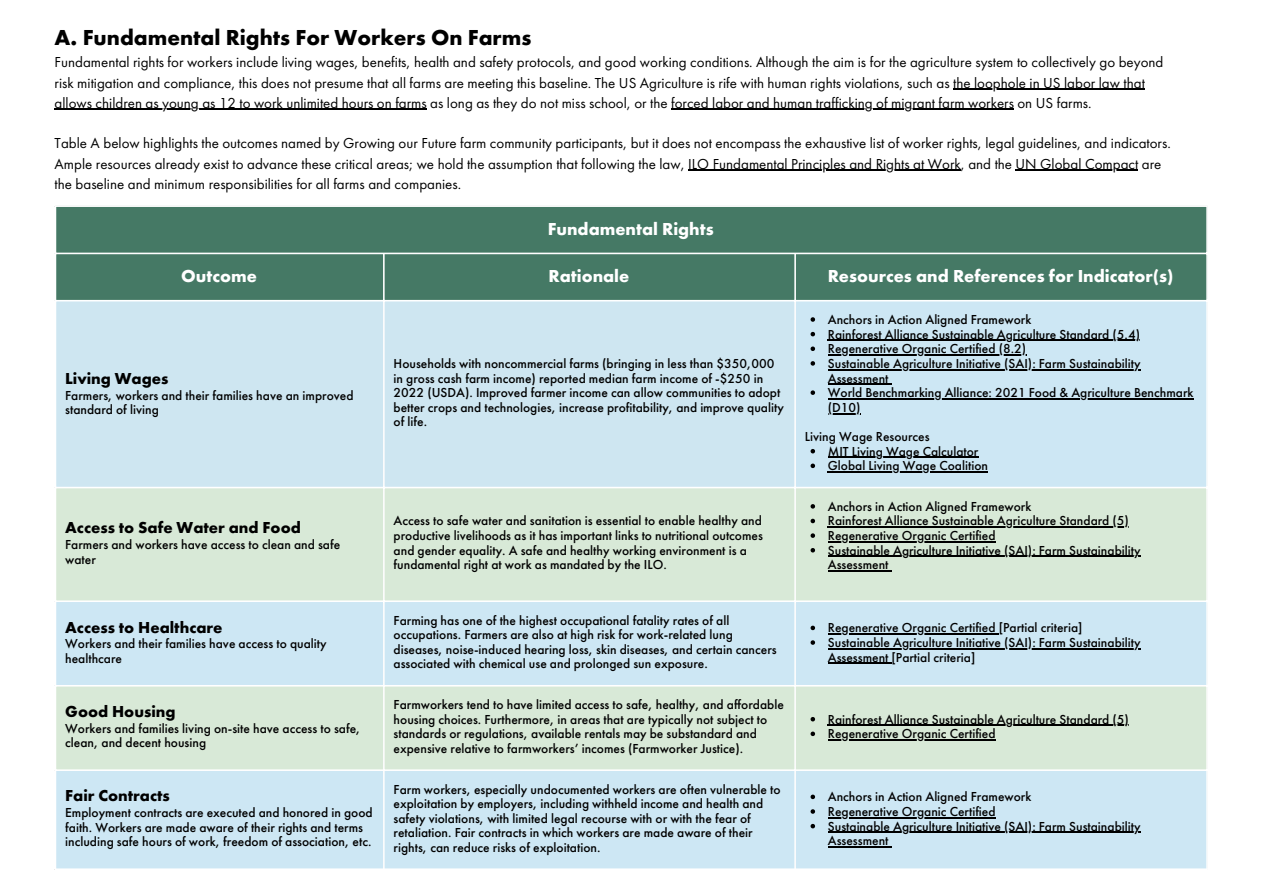
<style>
.page{position:relative;width:1263px;height:894px;background:#fff}
.page>*{position:absolute;margin:0;border:0;box-sizing:border-box;transform-origin:0 0}
.t1{font:700 22.5px "Futura PT";color:#000}
.t2{font:700 18px "Futura PT";color:#fff}
.t3{font:700 16.5px "Futura PT";color:#000}
.t4{font:15px/20.2px "Futura PT";color:#000}
.t5{font:500 13.5px/14.5px "Futura PT";color:#000}
</style>
<div class="page">
<div style="left:56px;top:207px;width:1150px;height:93px;background:#457965"></div>
<div style="left:56px;top:301px;width:1150px;height:567px;background:#cde7f4"></div>
<svg style="left:56px;top:488px;width:1150px;height:281px;background:#d3e7de"></svg>
<svg style="left:811px;top:317px;width:4px;height:4px"></svg>
<svg style="left:811px;top:332px;width:4px;height:4px"></svg>
<hr style="left:828px;top:339px;width:312px;height:2px;background:#000">
<svg style="left:811px;top:346px;width:4px;height:5px"></svg>
<hr style="left:828px;top:354px;width:198px;height:1px;background:#000">
<svg style="left:811px;top:361px;width:4px;height:4px"></svg>
<hr style="left:828px;top:369px;width:312px;height:1px;background:#000">
<hr style="left:828px;top:383px;width:60px;height:1px;background:#000">
<svg style="left:811px;top:390px;width:4px;height:5px"></svg>
<hr style="left:828px;top:398px;width:365px;height:1px;background:#000">
<hr style="left:828px;top:413px;width:33px;height:1px;background:#000">
<svg style="left:811px;top:449px;width:4px;height:4px"></svg>
<hr style="left:828px;top:456px;width:150px;height:2px;background:#000">
<svg style="left:811px;top:463px;width:4px;height:5px"></svg>
<hr style="left:828px;top:471px;width:160px;height:1px;background:#000">
<svg style="left:811px;top:504px;width:4px;height:4px"></svg>
<svg style="left:811px;top:518px;width:4px;height:5px"></svg>
<hr style="left:828px;top:526px;width:301px;height:1px;background:#000">
<svg style="left:811px;top:533px;width:4px;height:4px"></svg>
<hr style="left:828px;top:541px;width:168px;height:1px;background:#000">
<svg style="left:811px;top:548px;width:4px;height:4px"></svg>
<hr style="left:828px;top:555px;width:312px;height:2px;background:#000">
<hr style="left:828px;top:570px;width:60px;height:1px;background:#000">
<svg style="left:811px;top:625px;width:4px;height:5px"></svg>
<hr style="left:828px;top:633px;width:171px;height:1px;background:#000">
<svg style="left:811px;top:640px;width:4px;height:4px"></svg>
<hr style="left:828px;top:648px;width:312px;height:1px;background:#000">
<hr style="left:828px;top:662px;width:64px;height:1px;background:#000">
<svg style="left:811px;top:716px;width:4px;height:5px"></svg>
<hr style="left:828px;top:724px;width:301px;height:1px;background:#000">
<svg style="left:811px;top:731px;width:4px;height:4px"></svg>
<hr style="left:828px;top:739px;width:168px;height:1px;background:#000">
<svg style="left:811px;top:794px;width:4px;height:4px"></svg>
<svg style="left:811px;top:809px;width:4px;height:4px"></svg>
<hr style="left:828px;top:816px;width:168px;height:2px;background:#000">
<svg style="left:811px;top:823px;width:4px;height:5px"></svg>
<hr style="left:828px;top:831px;width:312px;height:1px;background:#000">
<hr style="left:828px;top:846px;width:60px;height:1px;background:#000">
<hr style="left:383px;top:254px;width:2px;height:614px;background:#fff">
<hr style="left:794px;top:254px;width:2px;height:614px;background:#fff">
<hr style="left:55px;top:252px;width:1153px;height:2px;background:#fff">
<hr style="left:55px;top:486px;width:1153px;height:2px;background:#fff">
<hr style="left:55px;top:600px;width:1153px;height:2px;background:#fff">
<hr style="left:55px;top:684px;width:1153px;height:2px;background:#fff">
<hr style="left:55px;top:769px;width:1153px;height:1px;background:#fff">
<hr style="left:953px;top:89px;width:192px;height:1px;background:#000">
<hr style="left:55px;top:109px;width:372px;height:1px;background:#000">
<hr style="left:671px;top:109px;width:343px;height:1px;background:#000">
<hr style="left:688px;top:170px;width:273px;height:1px;background:#000">
<hr style="left:1016px;top:170px;width:122px;height:1px;background:#000">
<p class="t1" style="left:55px;top:23px;width:478px">A. Fundamental Rights For Workers On Farms</p>
<p class="t4" style="left:55px;top:52px;width:1110px">Fundamental rights for workers include living wages, benefits, health and safety protocols, and good working conditions. Although the aim is for the agriculture system to collectively go beyond risk mitigation and compliance, this does not presume that all farms are meeting this baseline. The US Agriculture is rife with human rights violations, such as the loophole in US labor law that allows children as young as 12 to work unlimited hours on farms as long as they do not miss school, or the forced labor and human trafficking of migrant farm workers on US farms.</p>
<p class="t4" style="left:55px;top:133px;width:1118px">Table A below highlights the outcomes named by Growing our Future farm community participants, but it does not encompass the exhaustive list of worker rights, legal guidelines, and indicators.<br>Ample resources already exist to advance these critical areas; we hold the assumption that following the law, ILO Fundamental Principles and Rights at Work, and the UN Global Compact are the baseline and minimum responsibilities for all farms and companies.</p>
<p class="t2" style="left:548px;top:217px;width:167px">Fundamental Rights</p>
<p class="t2" style="left:181px;top:264px;width:77px">Outcome</p>
<p class="t2" style="left:549px;top:264px;width:82px">Rationale</p>
<p class="t2" style="left:828px;top:264px;width:347px">Resources and References for Indicator(s)</p>
<p class="t3" style="left:65px;top:367px;width:105px">Living Wages</p>
<p class="t5" style="left:65px;top:387px;width:290px">Farmers, workers and their families have an improved standard of living</p>
<p class="t3" style="left:65px;top:517px;width:237px">Access to Safe Water and Food</p>
<p class="t5" style="left:65px;top:537px;width:277px">Farmers and workers have access to clean and safe water</p>
<p class="t3" style="left:65px;top:616px;width:159px">Access to Healthcare</p>
<p class="t5" style="left:65px;top:636px;width:263px">Workers and their families have access to quality healthcare</p>
<p class="t3" style="left:65px;top:700px;width:112px">Good Housing</p>
<p class="t5" style="left:65px;top:720px;width:297px">Workers and families living on-site have access to safe, clean, and decent housing</p>
<p class="t3" style="left:65px;top:785px;width:106px">Fair Contracts</p>
<p class="t5" style="left:65px;top:805px;width:309px">Employment contracts are executed and honored in good faith. Workers are made aware of their rights and terms including safe hours of work, freedom of association, etc.</p>
<p class="t5" style="left:394px;top:356px;width:392px">Households with noncommercial farms (bringing in less than $350,000 in gross cash farm income) reported median farm income of -$250 in 2022 (USDA). Improved farmer income can allow communities to adopt better crops and technologies, increase profitability, and improve quality of life.</p>
<p class="t5" style="left:394px;top:513px;width:371px;text-align:justify">Access to safe water and sanitation is essential to enable healthy and productive livelihoods as it has important links to nutritional outcomes and gender equality. A safe and healthy working environment is a</p>
<p class="t5" style="left:394px;top:557px;width:275px">fundamental right at work as mandated by the ILO.</p>
<p class="t5" style="left:828px;top:312px;width:205px">Anchors in Action Aligned Framework</p>
<p class="t5" style="left:828px;top:326px;width:314px">Rainforest Alliance Sustainable Agriculture Standard (5.4)</p>
<p class="t5" style="left:828px;top:341px;width:200px">Regenerative Organic Certified (8.2)</p>
<p class="t5" style="left:828px;top:356px;width:314px">Sustainable Agriculture Initiative (SAI): Farm Sustainability<br>Assessment</p>
<p class="t5" style="left:828px;top:385px;width:367px">World Benchmarking Alliance: 2021 Food &amp; Agriculture Benchmark (D10)</p>
<p class="t5" style="left:828px;top:443px;width:152px">MIT Living Wage Calculator</p>
<p class="t5" style="left:828px;top:458px;width:162px">Global Living Wage Coalition</p>
<p class="t5" style="left:805px;top:429px;width:126px">Living Wage Resources</p>
<p class="t5" style="left:828px;top:499px;width:205px">Anchors in Action Aligned Framework</p>
<p class="t5" style="left:828px;top:513px;width:303px">Rainforest Alliance Sustainable Agriculture Standard (5)</p>
<p class="t5" style="left:828px;top:528px;width:169px">Regenerative Organic Certified</p>
<p class="t5" style="left:828px;top:542px;width:314px">Sustainable Agriculture Initiative (SAI): Farm Sustainability<br>Assessment</p>
<p class="t5" style="left:394px;top:612px;width:385px">Farming has one of the highest occupational fatality rates of all occupations. Farmers are also at high risk for work-related lung diseases, noise-induced hearing loss, skin diseases, and certain cancers associated with chemical use and prolonged sun exposure.</p>
<p class="t5" style="left:828px;top:620px;width:256px">Regenerative Organic Certified [Partial criteria]</p>
<p class="t5" style="left:828px;top:635px;width:314px">Sustainable Agriculture Initiative (SAI): Farm Sustainability<br>Assessment [Partial criteria]</p>
<p class="t5" style="left:394px;top:697px;width:392px">Farmworkers tend to have limited access to safe, healthy, and affordable housing choices. Furthermore, in areas that are typically not subject to standards or regulations, available rentals may be substandard and expensive relative to farmworkers’ incomes (Farmworker Justice).</p>
<p class="t5" style="left:828px;top:711px;width:303px">Rainforest Alliance Sustainable Agriculture Standard (5)</p>
<p class="t5" style="left:828px;top:726px;width:169px">Regenerative Organic Certified</p>
<p class="t5" style="left:394px;top:781px;width:389px">Farm workers, especially undocumented workers are often vulnerable to exploitation by employers, including withheld income and health and safety violations, with limited legal recourse with or with the fear of retaliation. Fair contracts in which workers are made aware of their rights, can reduce risks of exploitation.</p>
<p class="t5" style="left:828px;top:789px;width:205px">Anchors in Action Aligned Framework</p>
<p class="t5" style="left:828px;top:803px;width:169px">Regenerative Organic Certified</p>
<p class="t5" style="left:828px;top:818px;width:314px">Sustainable Agriculture Initiative (SAI): Farm Sustainability<br>Assessment</p>
</div>
